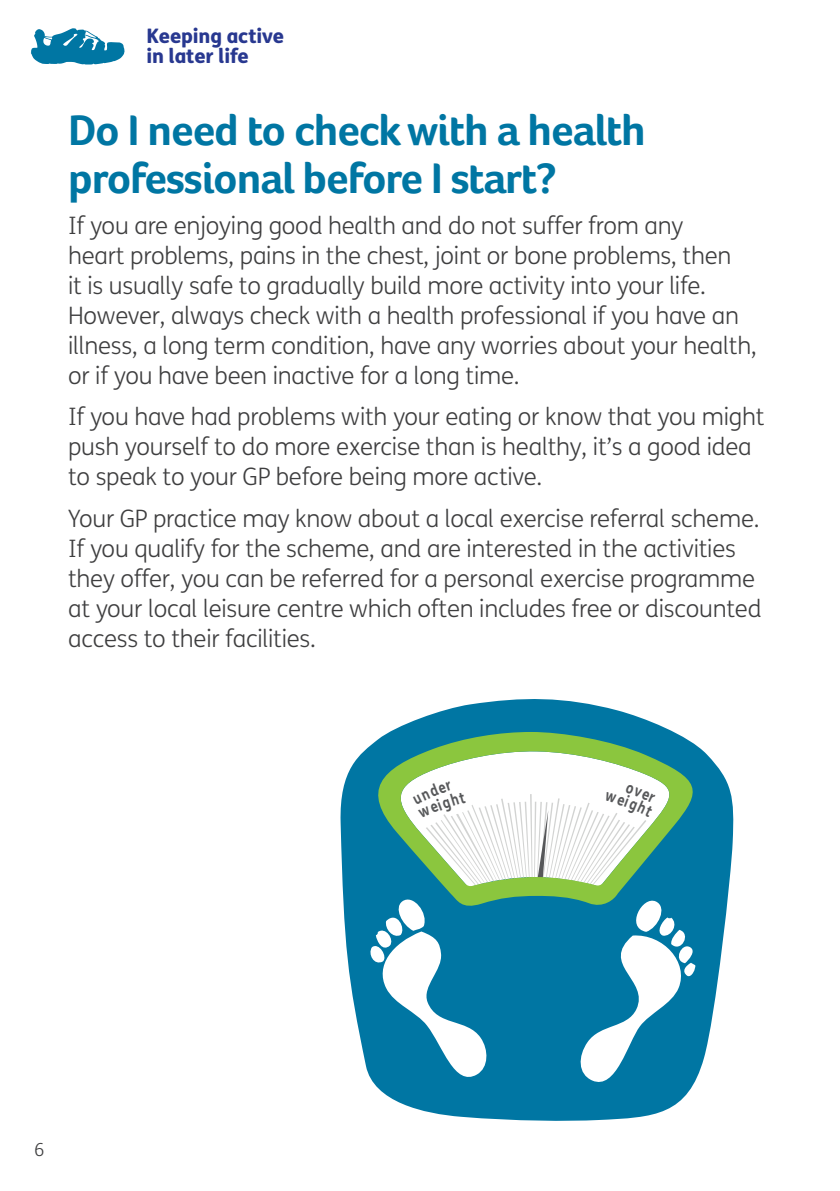
<style>
.page{position:relative;width:840px;height:1191px;background:#fff}
.page>*{position:absolute;margin:0;border:0;box-sizing:border-box;transform-origin:0 0}
.t1{font:700 44px/48px "Foco Age UK";letter-spacing:-.025em;color:#0076a3}
.body{font:300 24px/30px "FS Me";letter-spacing:-.01em;color:#3e3e3f}
.t2{font:800 20px/20px "FS Me";letter-spacing:-.01em;color:#283890}
.t3{font:300 18px "FS Me";color:#3e3e3f}
</style>
<div class="page">
<svg style="left:31px;top:28px;width:93px;height:36px"></svg>
<svg style="left:340px;top:699px;width:394px;height:422px;fill:#0076a3"></svg>
<svg style="left:360px;top:732px;width:342px;height:178px;background:#39968b"></svg>
<svg style="left:367px;top:750px;width:329px;height:341px"></svg>
<p class="t2" style="left:146px;top:25px;width:139px">Keeping active in later life</p>
<p class="t1" style="left:68px;top:106px;width:579px">Do I need to check with a health professional before I start?</p>
<p class="body" style="left:68px;top:210px;width:690px">If you are enjoying good health and do not suffer from any<br>heart problems, pains in the chest, joint or bone problems, then<br>it is usually safe to gradually build more activity into your life.<br>However, always check with a health professional if you have an illness, a long term condition, have any worries about your health, or if you have been inactive for a long time.</p>
<p class="body" style="left:68px;top:401px;width:697px">If you have had problems with your eating or know that you might push yourself to do more exercise than is healthy, it’s a good idea to speak to your GP before being more active.</p>
<p class="body" style="left:68px;top:503px;width:694px">Your GP practice may know about a local exercise referral scheme.<br>If you qualify for the scheme, and are interested in the activities they offer, you can be referred for a personal exercise programme at your local leisure centre which often includes free or discounted access to their facilities.</p>
<p class="t3" style="left:34px;top:1137px;width:12px">6</p>
</div>
